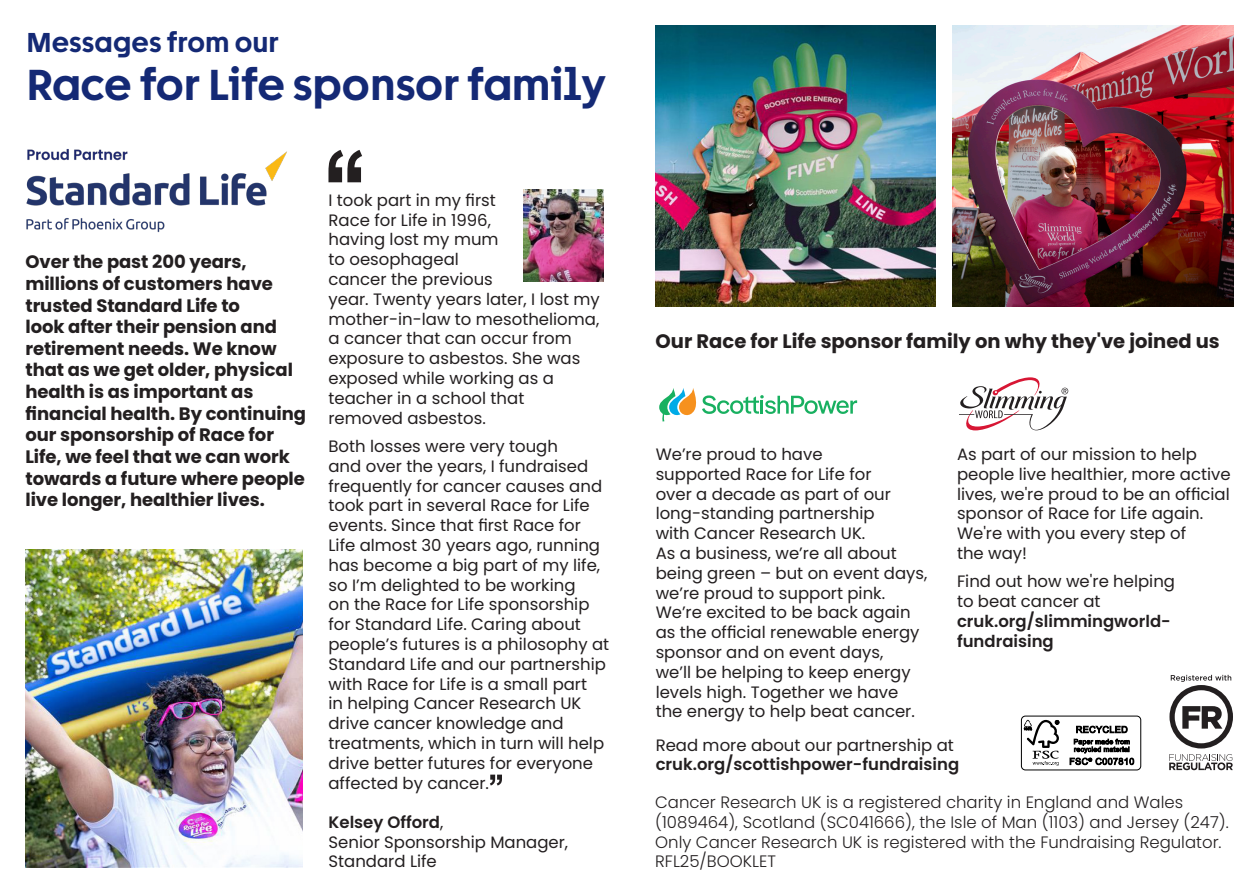
<style>
.page{position:relative;width:1259px;height:893px;background:#fff}
.page>*{position:absolute;margin:0;border:0;box-sizing:border-box;transform-origin:0 0}
.Section_head_main__H2{font:600 42.75px "Progress";letter-spacing:-.01em;color:#142975}
.Section_head_main__H2-2{font:600 27px "Progress";color:#142975}
.Section_head_main__H2-3{font:700 19.5px "Poppins";color:#231f20}
.Body_black_poppins__p{font:700 18px/21.6px "Poppins";letter-spacing:-.005em;color:#231f20}
.Body_black_poppins__p-2{font:16.5px/19.8px "Poppins";color:#231f20}
.Body_black_poppins__p-3{font:300 16.5px/19.8px "Poppins";color:#231f20}
.Body_black_poppins__p-4{font:600 16.5px "Poppins";color:#231f20}
.s1{font-weight:600}
</style>
<div class="page">
<svg style="left:959px;top:377px;width:109px;height:53px"></svg>
<div style="left:1021px;top:716px;width:120px;height:54px;border:1px solid #000;border-radius:4px"></div>
<svg style="left:1024px;top:720px;width:35px;height:46px"></svg>
<svg style="left:1076px;top:726px;width:51px;height:7px"></svg>
<svg style="left:1069px;top:739px;width:65px;height:26px"></svg>
<img style="left:655px;top:26px;width:280px;height:280px">
<img style="left:952px;top:26px;width:281px;height:280px">
<svg style="left:1169px;top:754px;width:63px;height:16px"></svg>
<svg style="left:1169px;top:675px;width:64px;height:73px"></svg>
<img style="left:26px;top:549px;width:277px;height:318px">
<svg style="left:490px;top:775px;width:12px;height:10px"></svg>
<svg style="left:328px;top:150px;width:34px;height:32px"></svg>
<img style="left:523px;top:190px;width:81px;height:91px">
<svg style="left:659px;top:388px;width:198px;height:34px"></svg>
<img style="left:26px;top:149px;width:261px;height:84px">
<h2 class="Section_head_main__H2-2" style="left:27px;top:20px;width:254px">Messages from our</h2>
<h2 class="Section_head_main__H2" style="left:27px;top:49px;width:581px">Race for Life sponsor family</h2>
<p class="Body_black_poppins__p" style="left:25px;top:251px;width:282px">Over the past 200 years, millions of customers have trusted Standard Life to<br>look after their pension and retirement needs. We know that as we get older, physical health is as important as financial health. By continuing our sponsorship of Race for<br>Life, we feel that we can work towards a future where people live longer, healthier lives.</p>
<p class="Body_black_poppins__p-2" style="left:328px;top:190px;width:273px">I took part in my first<br>Race for Life in 1996,<br>having lost my mum<br>to oesophageal<br>cancer the previous<br>year. Twenty years later, I lost my mother-in-law to mesothelioma, a cancer that can occur from exposure to asbestos. She was exposed while working as a teacher in a school that removed asbestos.</p>
<p class="Body_black_poppins__p-2" style="left:328px;top:436px;width:282px">Both losses were very tough<br>and over the years, I fundraised frequently for cancer causes and took part in several Race for Life events. Since that first Race for<br>Life almost 30 years ago, running has become a big part of my life, so I’m delighted to be working<br>on the Race for Life sponsorship for Standard Life. Caring about people’s futures is a philosophy at<br>Standard Life and our partnership with Race for Life is a small part<br>in helping Cancer Research UK drive cancer knowledge and treatments, which in turn will help drive better futures for everyone affected by cancer.</p>
<p class="Body_black_poppins__p-2" style="left:957px;top:444px;width:275px">As part of our mission to help people live healthier, more active lives, we're proud to be an official sponsor of Race for Life again.<br>We're with you every step of<br>the way!</p>
<h2 class="Section_head_main__H2-3" style="left:655px;top:330px;width:566px">Our Race for Life sponsor family on why they've joined us</h2>
<p class="Body_black_poppins__p-2" style="left:655px;top:444px;width:273px">We’re proud to have<br>supported Race for Life for<br>over a decade as part of our long-standing partnership<br>with Cancer Research UK.<br>As a business, we’re all about being green – but on event days, we’re proud to support pink.<br>We’re excited to be back again as the official renewable energy sponsor and on event days,<br>we’ll be helping to keep energy levels high. Together we have the energy to help beat cancer.</p>
<p class="Body_black_poppins__p-2" style="left:655px;top:735px;width:300px">Read more about our partnership at</p>
<p class="Body_black_poppins__p-4" style="left:655px;top:754px;width:305px">cruk.org/scottishpower-fundraising</p>
<p class="Body_black_poppins__p-2" style="left:957px;top:572px;width:220px">Find out how we're helping to beat cancer at <span class="s1">cruk.org/slimmingworld&shy;fundraising</span></p>
<p class="Body_black_poppins__p-2" style="left:328px;top:812px;width:241px"><span class="s1">Kelsey Offord</span>,<br>Senior Sponsorship Manager,<br>Standard Life</p>
<p class="Body_black_poppins__p-3" style="left:655px;top:792px;width:575px">Cancer Research UK is a registered charity in England and Wales (1089464), Scotland (SC041666), the Isle of Man (1103) and Jersey (247).<br>Only Cancer Research UK is registered with the Fundraising Regulator.<br>RFL25/BOOKLET</p>
</div>
